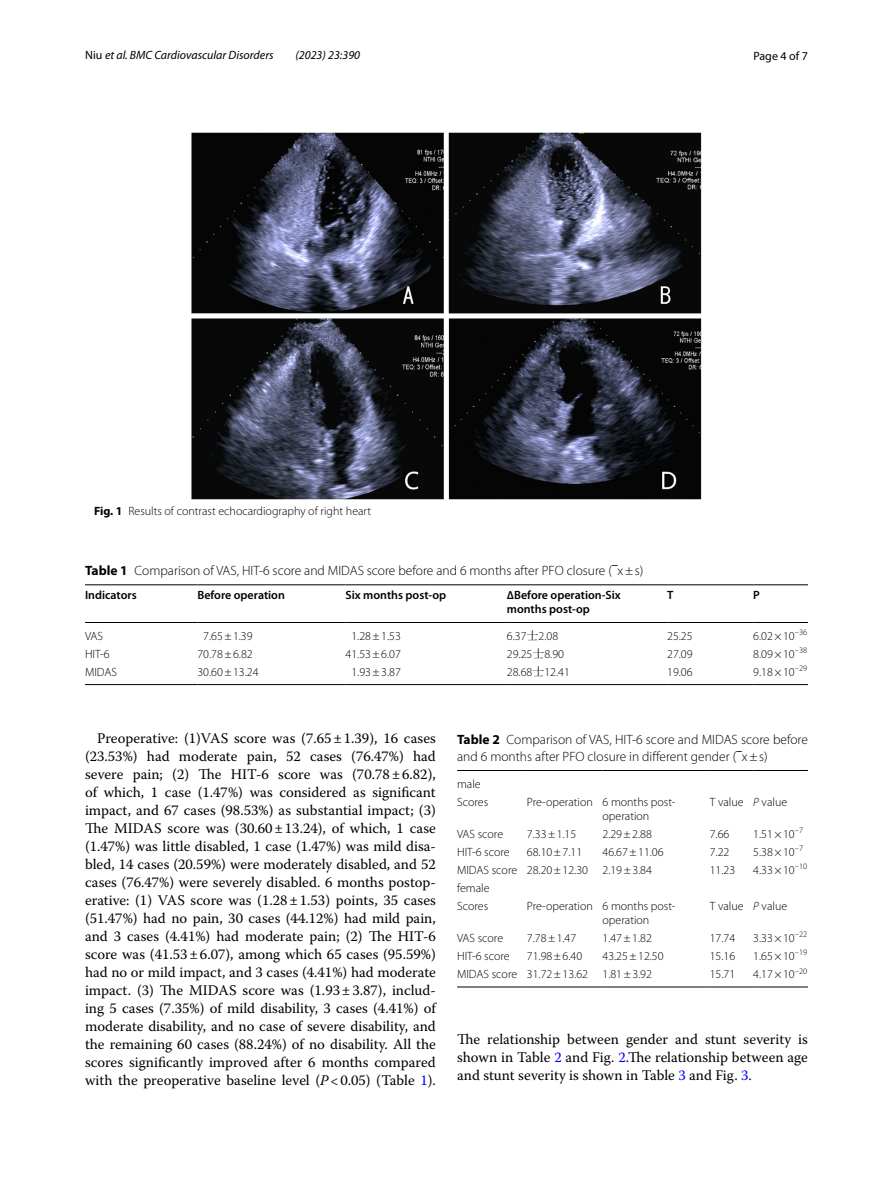
<style>
.page{position:relative;width:893px;height:1187px;background:#fff}
.page>*{position:absolute;margin:0;border:0;box-sizing:border-box;transform-origin:0 0}
.t1{font:14.7px/18px "Warnock Pro";color:#000;text-align:justify}
.t2{font:300 13.5px/16.5px "Myriad Pro";color:#000}
.t3{font:300 12px/18.1px "Myriad Pro";color:#000}
.t4{font:600 12px/13.5px "Myriad Pro";color:#000}
.t5{font:italic 12px "Myriad Pro";color:#000}
.t6{font:12px "Myriad Pro";color:#000}
.s1{font-style:normal}
.s2{font-weight:700}
.s3{font-family:"Segoe UI";font-weight:400}
.s4{font-family:"Sim Sun";font-weight:400}
.s5{font-style:italic}
.s6{color:#00f}
</style>
<div class="page">
<img style="left:191px;top:133px;width:511px;height:367px">
<hr style="left:85px;top:584px;width:112px;height:1px;background:#000">
<hr style="left:85px;top:622px;width:112px;height:1px;background:#000">
<hr style="left:197px;top:584px;width:149px;height:1px;background:#000">
<hr style="left:197px;top:622px;width:149px;height:1px;background:#000">
<hr style="left:346px;top:584px;width:161px;height:1px;background:#000">
<hr style="left:346px;top:622px;width:161px;height:1px;background:#000">
<hr style="left:507px;top:584px;width:160px;height:1px;background:#000">
<hr style="left:507px;top:622px;width:160px;height:1px;background:#000">
<hr style="left:667px;top:584px;width:86px;height:1px;background:#000">
<hr style="left:667px;top:622px;width:86px;height:1px;background:#000">
<hr style="left:753px;top:584px;width:55px;height:1px;background:#000">
<hr style="left:753px;top:622px;width:55px;height:1px;background:#000">
<hr style="left:85px;top:684px;width:112px;height:1px;background:#000">
<hr style="left:197px;top:684px;width:149px;height:1px;background:#000">
<hr style="left:346px;top:684px;width:161px;height:1px;background:#000">
<hr style="left:507px;top:684px;width:160px;height:1px;background:#000">
<hr style="left:667px;top:684px;width:86px;height:1px;background:#000">
<hr style="left:753px;top:684px;width:55px;height:1px;background:#000">
<hr style="left:457px;top:770px;width:70px;height:1px;background:#000">
<hr style="left:527px;top:770px;width:75px;height:1px;background:#000">
<hr style="left:602px;top:770px;width:108px;height:1px;background:#000">
<hr style="left:710px;top:770px;width:43px;height:1px;background:#000">
<hr style="left:753px;top:770px;width:55px;height:1px;background:#000">
<hr style="left:457px;top:986px;width:70px;height:1px;background:#000">
<hr style="left:527px;top:986px;width:75px;height:1px;background:#000">
<hr style="left:602px;top:986px;width:108px;height:1px;background:#000">
<hr style="left:710px;top:986px;width:43px;height:1px;background:#000">
<hr style="left:753px;top:986px;width:55px;height:1px;background:#000">
<p class="t5" style="left:85px;top:48px;width:190px"><span class="s1">Niu</span> et al. BMC Cardiovascular Disorders</p>
<p class="t5" style="left:295px;top:48px;width:66px">(2023) 23:390</p>
<p class="t6" style="left:753px;top:48px;width:56px">Page 4 of 7</p>
<p class="t3" style="left:94px;top:502px;width:279px"><span class="s2">Fig. 1</span> Results of contrast echocardiography of right heart</p>
<p class="t2" style="left:85px;top:562px;width:560px"><span class="s2">Table 1</span> Comparison of VAS, HIT-6 score and MIDAS score before and 6 months after PFO closure (<span class="s3">‾</span>x±s)</p>
<p class="t4" style="left:85px;top:588px;width:53px">Indicators</p>
<p class="t4" style="left:197px;top:588px;width:89px">Before operation</p>
<p class="t4" style="left:346px;top:588px;width:102px">Six months post-op</p>
<p class="t4" style="left:507px;top:588px;width:115px">∆Before operation-Six months post-op</p>
<p class="t4" style="left:667px;top:588px;width:8px">T</p>
<p class="t4" style="left:753px;top:588px;width:8px">P</p>
<p class="t3" style="left:85px;top:626px;width:19px">VAS</p>
<p class="t3" style="left:203px;top:626px;width:51px">7.65±1.39</p>
<p class="t3" style="left:351px;top:626px;width:51px">1.28±1.53</p>
<p class="t3" style="left:507px;top:626px;width:53px">6.37<span class="s4">士</span>2.08</p>
<p class="t3" style="left:667px;top:626px;width:27px">25.25</p>
<p class="t3" style="left:753px;top:626px;width:55px">6.02× -10<sup>–36</sup></p>
<p class="t3" style="left:85px;top:645px;width:26px">HIT-6</p>
<p class="t3" style="left:197px;top:645px;width:57px">70.78±6.82</p>
<p class="t3" style="left:346px;top:645px;width:57px">41.53±6.07</p>
<p class="t3" style="left:507px;top:645px;width:59px">29.25<span class="s4">士</span>8.90</p>
<p class="t3" style="left:667px;top:645px;width:27px">27.09</p>
<p class="t3" style="left:753px;top:645px;width:55px">8.09× -10<sup>–38</sup></p>
<p class="t3" style="left:85px;top:663px;width:34px">MIDAS</p>
<p class="t3" style="left:197px;top:663px;width:63px">30.60±13.24</p>
<p class="t3" style="left:351px;top:663px;width:51px">1.93±3.87</p>
<p class="t3" style="left:507px;top:663px;width:65px">28.68<span class="s4">士</span>12.41</p>
<p class="t3" style="left:667px;top:663px;width:27px">19.06</p>
<p class="t3" style="left:753px;top:663px;width:55px">9.18× -10<sup>–29</sup></p>
<p class="t1" style="left:85px;top:729px;width:352px;text-indent:12px">Preoperative: (1)VAS score was (7.65±1.39), 16 cases (23.53%) had moderate pain, 52 cases (76.47%) had severe pain; (2) The HIT-6 score was (70.78±6.82), of which, 1 case (1.47%) was considered as significant impact, and 67 cases (98.53%) as substantial impact; (3)<br>The MIDAS score was (30.60±13.24), of which, 1 case (1.47%) was little disabled, 1 case (1.47%) was mild disa&shy;bled, 14 cases (20.59%) were moderately disabled, and 52 cases (76.47%) were severely disabled. 6 months postop&shy;erative: (1) VAS score was (1.28±1.53) points, 35 cases (51.47%) had no pain, 30 cases (44.12%) had mild pain, and 3 cases (4.41%) had moderate pain; (2) The HIT-6 score was (41.53±6.07), among which 65 cases (95.59%) had no or mild impact, and 3 cases (4.41%) had moderate impact. (3) The MIDAS score was (1.93±3.87), includ&shy;ing 5 cases (7.35%) of mild disability, 3 cases (4.41%) of moderate disability, and no case of severe disability, and the remaining 60 cases (88.24%) of no disability. All the scores significantly improved after 6 months compared with the preoperative baseline level (<span class="s5">P</span>&lt;0.05) (Table <span class="s6">1</span>).</p>
<p class="t2" style="left:457px;top:731px;width:352px"><span class="s2">Table 2</span> Comparison of VAS, HIT-6 score and MIDAS score before and 6 months after PFO closure in different gender (<span class="s3">‾</span>x±s)</p>
<p class="t3" style="left:457px;top:775px;width:33px">male<br>Scores</p>
<p class="t3" style="left:602px;top:795px;width:75px;line-height:13.5px;text-indent:-76px">Pre-operation 6 months post&shy;operation</p>
<p class="t3" style="left:710px;top:793px;width:79px">T value <span class="s5">P</span> value</p>
<p class="t3" style="left:457px;top:824px;width:48px">VAS score</p>
<p class="t3" style="left:527px;top:824px;width:51px">7.33±1.15</p>
<p class="t3" style="left:602px;top:824px;width:51px">2.29±2.88</p>
<p class="t3" style="left:710px;top:824px;width:21px">7.66</p>
<p class="t3" style="left:753px;top:824px;width:51px">1.51× -10<sup>–7</sup></p>
<p class="t3" style="left:457px;top:843px;width:54px">HIT-6 score</p>
<p class="t3" style="left:527px;top:843px;width:57px">68.10±7.11</p>
<p class="t3" style="left:602px;top:843px;width:63px">46.67±11.06</p>
<p class="t3" style="left:710px;top:843px;width:21px">7.22</p>
<p class="t3" style="left:753px;top:843px;width:51px">5.38× -10<sup>–7</sup></p>
<p class="t3" style="left:457px;top:861px;width:196px">MIDAS score 28.20±12.30 2.19±3.84</p>
<p class="t3" style="left:710px;top:861px;width:27px">11.23</p>
<p class="t3" style="left:753px;top:861px;width:55px">4.33× -10<sup>–10</sup></p>
<p class="t3" style="left:457px;top:879px;width:34px">female<br>Scores</p>
<p class="t3" style="left:602px;top:899px;width:75px;line-height:13.5px;text-indent:-76px">Pre-operation 6 months post&shy;operation</p>
<p class="t3" style="left:710px;top:897px;width:79px">T value <span class="s5">P</span> value</p>
<p class="t3" style="left:457px;top:929px;width:48px">VAS score</p>
<p class="t3" style="left:527px;top:929px;width:51px">7.78±1.47</p>
<p class="t3" style="left:602px;top:929px;width:51px">1.47±1.82</p>
<p class="t3" style="left:710px;top:929px;width:27px">17.74</p>
<p class="t3" style="left:753px;top:929px;width:55px">3.33× -10<sup>–22</sup></p>
<p class="t3" style="left:457px;top:947px;width:54px">HIT-6 score</p>
<p class="t3" style="left:527px;top:947px;width:57px">71.98±6.40</p>
<p class="t3" style="left:602px;top:947px;width:63px">43.25±12.50</p>
<p class="t3" style="left:710px;top:947px;width:27px">15.16</p>
<p class="t3" style="left:753px;top:947px;width:55px">1.65× -10<sup>–19</sup></p>
<p class="t3" style="left:457px;top:965px;width:196px">MIDAS score 31.72±13.62 1.81±3.92</p>
<p class="t3" style="left:710px;top:965px;width:27px">15.71</p>
<p class="t3" style="left:753px;top:965px;width:55px">4.17× -10<sup>–20</sup></p>
<p class="t1" style="left:457px;top:1029px;width:352px">The relationship between gender and stunt severity is shown in Table <span class="s6">2</span> and Fig. <span class="s6">2</span>.The relationship between age and stunt severity is shown in Table <span class="s6">3</span> and Fig. <span class="s6">3</span>.</p>
</div>
